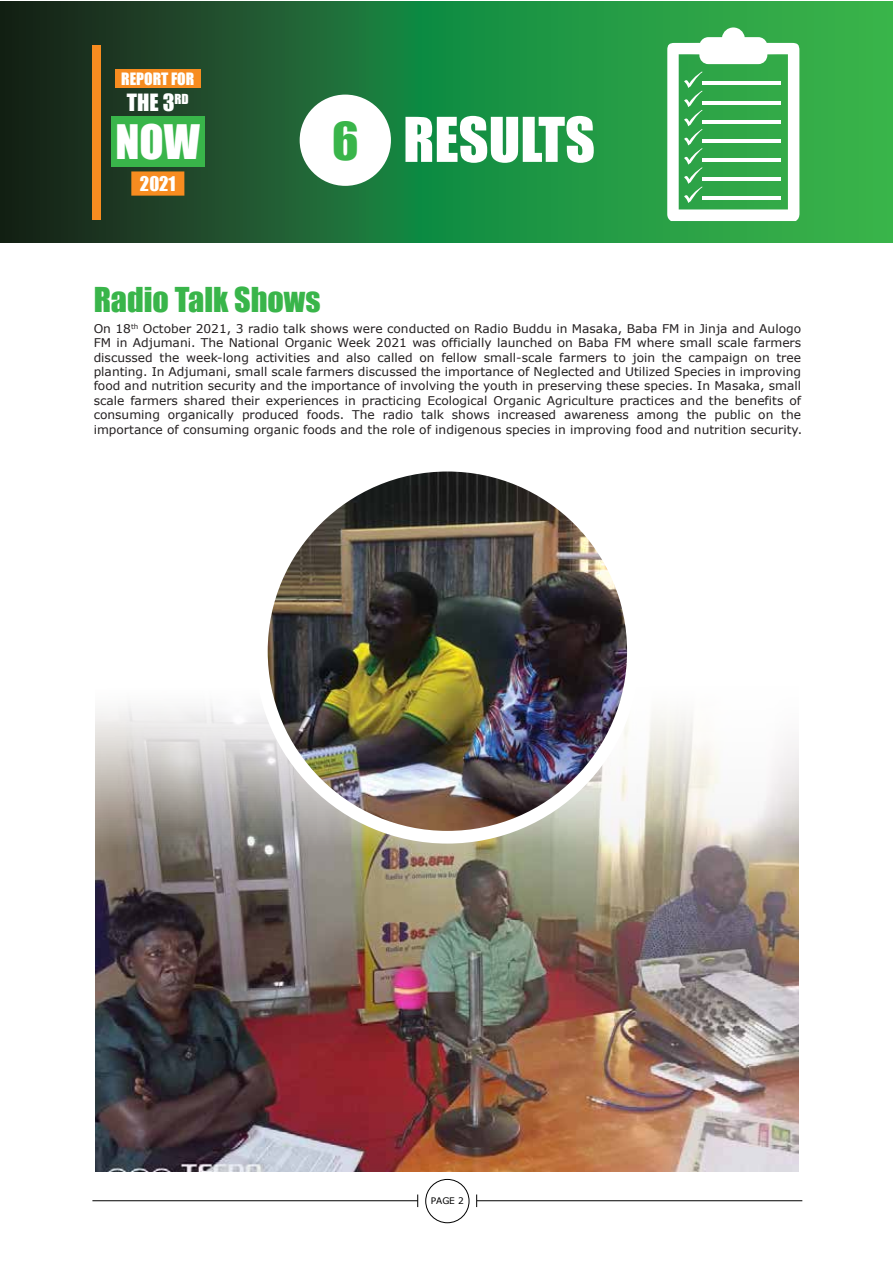
<style>
.page{position:relative;width:893px;height:1263px;background:#fff}
.page>*{position:absolute;margin:0;border:0;box-sizing:border-box;transform-origin:0 0}
.t1{font:57px "Impact";color:#fff}
.t2{font:43.65px "Impact";color:#fff}
.t3{font:31.5px "Impact";color:#39b54a}
.t4{font:21.9px "Impact";color:#fff}
.t5{font:18.6px "Impact";color:#fff}
.t6{font:15.6px "Impact";color:#fff}
.t7{font:12px/14.4px "Verdana";color:#231f20;text-align:justify}
.t8{font:9px "Verdana";color:#000}
.s1{font-size:48px;color:#39b54a}
</style>
<div class="page">
<hr style="left:92px;top:1200px;width:326px;height:1px;background:#000">
<hr style="left:477px;top:1200px;width:325px;height:1px;background:#000">
<div style="left:425px;top:1179px;width:44px;height:44px;border:1px solid #000;border-radius:50%"></div>
<svg style="left:417px;top:1194px;width:1px;height:13px"></svg>
<svg style="left:476px;top:1194px;width:1px;height:13px"></svg>
<svg style="left:1px;top:2px;width:892px;height:241px;background:#207739"></svg>
<div style="left:92px;top:46px;width:9px;height:174px;background:#f78c20"></div>
<div style="left:131px;top:171px;width:53px;height:25px;background:#f78c20"></div>
<div style="left:111px;top:116px;width:94px;height:51px;background:#39b54a"></div>
<div style="left:115px;top:70px;width:86px;height:18px;background:#f78c20"></div>
<img style="left:96px;top:976px;width:703px;height:195px">
<img style="left:95px;top:703px;width:704px;height:273px">
<div style="left:255px;top:459px;width:385px;height:384px;background:#fff;border-radius:50%"></div>
<img style="left:268px;top:471px;width:359px;height:360px;border-radius:180px">
<div style="left:300px;top:95px;width:91px;height:91px;background:#fff;border-radius:50%"></div>
<svg style="left:667px;top:27px;width:132px;height:194px"></svg>
<h3 class="t6" style="left:121px;top:67px;width:74px">REPORT FOR</h3>
<h3 class="t4" style="left:127px;top:86px;width:63px">THE 3<sup>RD</sup></h3>
<h2 class="t2" style="left:116px;top:108px;width:86px">NOW</h2>
<h3 class="t5" style="left:140px;top:169px;width:37px">2021</h3>
<h1 class="t1" style="left:332px;top:95px;width:265px"><span class="s1">6</span> RESULTS</h1>
<h3 class="t3" style="left:94px;top:275px;width:228px">Radio Talk Shows</h3>
<p class="t7" style="left:94px;top:321px;width:710px">On 18<sup>th</sup> October 2021, 3 radio talk shows were conducted on Radio Buddu in Masaka, Baba FM in Jinja and Aulogo FM in Adjumani. The National Organic Week 2021 was officially launched on Baba FM where small scale farmers discussed the week-long activities and also called on fellow small-scale farmers to join the campaign on tree planting. In Adjumani, small scale farmers discussed the importance of Neglected and Utilized Species in improving food and nutrition security and the importance of involving the youth in preserving these species. In Masaka, small scale farmers shared their experiences in practicing Ecological Organic Agriculture practices and the benefits of consuming organically produced foods. The radio talk shows increased awareness among the public on the importance of consuming organic foods and the role of indigenous species in improving food and nutrition security.</p>
<p class="t8" style="left:431px;top:1194px;width:35px">PAGE 2</p>
</div>
